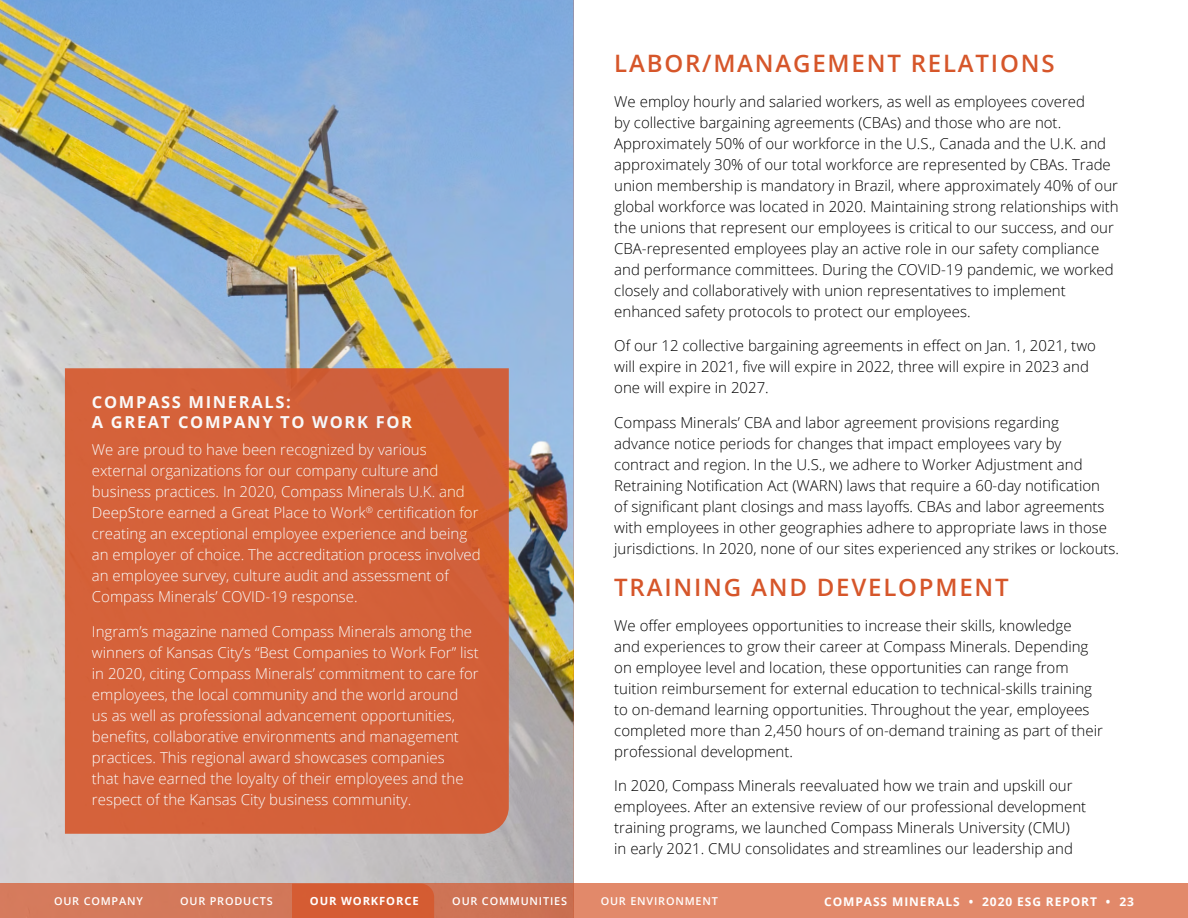
<style>
.page{position:relative;width:1188px;height:918px;background:#fff}
.page>*{position:absolute;margin:0;border:0;box-sizing:border-box;transform-origin:0 0}
.t1{font:600 24px "Open Sans";letter-spacing:.075em;color:#d6562a}
.t2{font:700 16.5px/19.8px "Open Sans";letter-spacing:.1em;color:#fff}
.t3{font:300 15px/21px "Open Sans";color:#000}
.t4{font:300 15px/21px "Open Sans";color:#fff}
.t5{font:700 12px "Open Sans";letter-spacing:.075em;color:#fff}
.t6{font:700 11.25px "Open Sans";letter-spacing:.075em;color:#fff}
.t7{font:600 10.8px "Open Sans";letter-spacing:.075em;color:#fff}
</style>
<div class="page">
<img style="left:0;top:0;width:574px;height:884px">
<div style="left:65px;top:368px;width:444px;height:466px;background:#d4613a"></div>
<svg style="left:0;top:884px;width:1188px;height:34px;background:#db8162"></svg>
<div style="left:292px;top:884px;width:142px;height:34px;background:#d45c33"></div>
<p class="t2" style="left:92px;top:392px;width:322px">COMPASS MINERALS:<br>A GREAT COMPANY TO WORK FOR</p>
<p class="t4" style="left:92px;top:439px;width:390px">We are proud to have been recognized by various external organizations for our company culture and business practices. In 2020, Compass Minerals U.K. and DeepStore earned a Great Place to Work<sup>®</sup> certification for creating an exceptional employee experience and being an employer of choice. The accreditation process involved an employee survey, culture audit and assessment of Compass Minerals’ COVID-19 response.</p>
<p class="t4" style="left:92px;top:621px;width:388px">Ingram’s magazine named Compass Minerals among the winners of Kansas City’s “Best Companies to Work For” list in 2020, citing Compass Minerals’ commitment to care for employees, the local community and the world around<br>us as well as professional advancement opportunities, benefits, collaborative environments and management practices. This regional award showcases companies<br>that have earned the loyalty of their employees and the respect of the Kansas City business community.</p>
<h1 class="t1" style="left:614px;top:47px;width:442px">LABOR/MANAGEMENT RELATIONS</h1>
<p class="t3" style="left:614px;top:91px;width:506px">We employ hourly and salaried workers, as well as employees covered<br>by collective bargaining agreements (CBAs) and those who are not.<br>Approximately 50% of our workforce in the U.S., Canada and the U.K. and approximately 30% of our total workforce are represented by CBAs. Trade union membership is mandatory in Brazil, where approximately 40% of our global workforce was located in 2020. Maintaining strong relationships with the unions that represent our employees is critical to our success, and our CBA-represented employees play an active role in our safety compliance and performance committees. During the COVID-19 pandemic, we worked closely and collaboratively with union representatives to implement enhanced safety protocols to protect our employees.</p>
<p class="t3" style="left:614px;top:335px;width:483px">Of our 12 collective bargaining agreements in effect on Jan. 1, 2021, two will expire in 2021, five will expire in 2022, three will expire in 2023 and one will expire in 2027.</p>
<p class="t3" style="left:614px;top:412px;width:506px">Compass Minerals’ CBA and labor agreement provisions regarding<br>advance notice periods for changes that impact employees vary by contract and region. In the U.S., we adhere to Worker Adjustment and Retraining Notification Act (WARN) laws that require a 60-day notification<br>of significant plant closings and mass layoffs. CBAs and labor agreements with employees in other geographies adhere to appropriate laws in those jurisdictions. In 2020, none of our sites experienced any strikes or lockouts.</p>
<h1 class="t1" style="left:614px;top:571px;width:396px">TRAINING AND DEVELOPMENT</h1>
<p class="t3" style="left:614px;top:614px;width:490px">We offer employees opportunities to increase their skills, knowledge<br>and experiences to grow their career at Compass Minerals. Depending on employee level and location, these opportunities can range from tuition reimbursement for external education to technical-skills training to on-demand learning opportunities. Throughout the year, employees completed more than 2,450 hours of on-demand training as part of their professional development.</p>
<p class="t3" style="left:614px;top:775px;width:473px">In 2020, Compass Minerals reevaluated how we train and upskill our employees. After an extensive review of our professional development training programs, we launched Compass Minerals University (CMU)<br>in early 2021. CMU consolidates and streamlines our leadership and</p>
<p class="t7" style="left:54px;top:894px;width:90px">OUR COMPANY</p>
<p class="t7" style="left:180px;top:894px;width:94px">OUR PRODUCTS</p>
<p class="t6" style="left:310px;top:893px;width:110px">OUR WORKFORCE</p>
<p class="t7" style="left:452px;top:894px;width:116px">OUR COMMUNITIES</p>
<p class="t7" style="left:601px;top:894px;width:119px">OUR ENVIRONMENT</p>
<p class="t5" style="left:824px;top:893px;width:311px">COMPASS MINERALS • 2020 ESG REPORT • 23</p>
</div>
